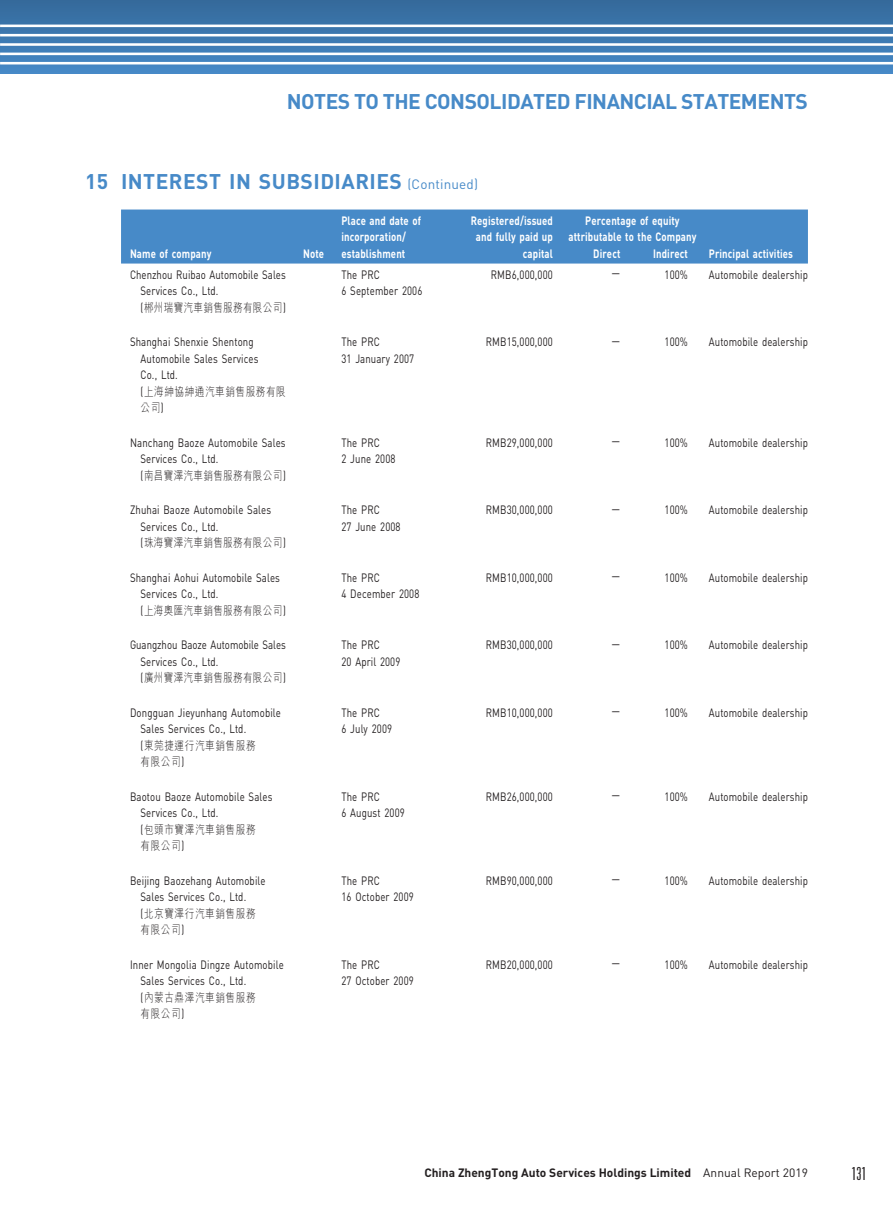
<style>
.page{position:relative;width:893px;height:1212px;background:#fff}
.page>*{position:absolute;margin:0;border:0;box-sizing:border-box;transform-origin:0 0}
._03_H1{font:700 21px "DIN Pro";letter-spacing:-.025em;color:#478ac8}
._03_H1-2{font:700 21px "DIN Pro";letter-spacing:.02em;color:#478ac8}
.t1{font:300 ultra-condensed 18px "Univers LT Std";color:#231f20}
._15_Table_Stub{font:12px/16.5px "DIN Pro";letter-spacing:.01em;color:#231f20;scale:.8 1}
._29_Table_Stub__Note{font:12px/16.5px "DIN Pro";letter-spacing:.01em;color:#231f20;scale:.8 1}
._01_Body_Text{font:12px "DIN Pro";letter-spacing:.01em;color:#231f20;scale:.8 1}
._01_Body_Text-2{font:700 12px/16.5px "DIN Pro";letter-spacing:.01em;color:#fff;text-align:right;scale:.8 1}
._29_Table_Stub__Note-2{font:700 12px "DIN Pro";letter-spacing:.01em;color:#fff;scale:.8 1}
.t2{font:700 12px "DIN Pro";color:#231f20}
._15_Table_Stub-2{font:700 12px "DIN Pro";letter-spacing:.01em;color:#fff;scale:.8 1}
.s1{font-weight:400;font-size:13.5px}
.s2{font-family:"M Hei HK";font-weight:300}
.s3{font-weight:400}
</style>
<div class="page">
<svg style="left:0;top:0;width:893px;height:74px;background:#4078ad"></svg>
<img style="left:0;top:27px;width:893px;height:35px">
<hr style="left:0;top:25px;width:893px;height:2px;background:#fff">
<hr style="left:0;top:34px;width:893px;height:2px;background:#fff">
<hr style="left:0;top:43px;width:893px;height:3px;background:#fff">
<hr style="left:0;top:53px;width:893px;height:2px;background:#fff">
<hr style="left:0;top:62px;width:893px;height:2px;background:#fff">
<div style="left:121px;top:209px;width:687px;height:55px;background:#478ac8"></div>
<h1 class="_03_H1" style="left:287px;top:87px;width:523px">NOTES TO THE CONSOLIDATED FINANCIAL STATEMENTS</h1>
<p class="_03_H1-2" style="left:85px;top:167px;width:395px">15 INTEREST IN SUBSIDIARIES <span class="s1">(Continued)</span></p>
<p class="_15_Table_Stub-2" style="left:130px;top:245px;width:103px">Name of company</p>
<p class="_01_Body_Text-2" style="left:303px;top:244px;width:28px">Note</p>
<p class="_29_Table_Stub__Note-2" style="left:341px;top:212px;width:101px">Place and date of</p>
<p class="_29_Table_Stub__Note-2" style="left:341px;top:228px;width:82px">incorporation/</p>
<p class="_29_Table_Stub__Note-2" style="left:341px;top:245px;width:81px">establishment</p>
<p class="_01_Body_Text-2" style="left:471px;top:211px;width:104px">Registered/issued and fully paid up capital</p>
<p class="_01_Body_Text-2" style="left:568px;top:211px;width:162px;text-align:center">Percentage of equity attributable to the Company</p>
<p class="_01_Body_Text-2" style="left:593px;top:244px;width:35px">Direct</p>
<p class="_01_Body_Text-2" style="left:653px;top:244px;width:45px">Indirect</p>
<p class="_29_Table_Stub__Note-2" style="left:709px;top:245px;width:107px">Principal activities</p>
<p class="_15_Table_Stub" style="left:141px;top:265px;width:183px;text-indent:-10px">Chenzhou Ruibao Automobile Sales<br>Services Co., Ltd.<br>(<span class="s2">郴州瑞寶汽車銷售服務有限公司</span>)</p>
<p class="_29_Table_Stub__Note" style="left:341px;top:265px;width:103px">The PRC<br>6 September 2006</p>
<p class="_01_Body_Text" style="left:491px;top:266px;width:79px">RMB6,000,000</p>
<p class="_01_Body_Text" style="left:612px;top:265px;width:12px">—</p>
<p class="_01_Body_Text" style="left:664px;top:266px;width:31px">100%</p>
<p class="_29_Table_Stub__Note" style="left:709px;top:265px;width:125px">Automobile dealership</p>
<p class="_15_Table_Stub" style="left:141px;top:333px;width:183px;text-indent:-10px">Shanghai Shenxie Shentong<br>Automobile Sales Services<br>Co., Ltd.<br>(<span class="s2">上海紳協紳通汽車銷售服務有限公司</span>)</p>
<p class="_29_Table_Stub__Note" style="left:341px;top:333px;width:93px">The PRC<br>31 January 2007</p>
<p class="_01_Body_Text" style="left:486px;top:333px;width:85px">RMB15,000,000</p>
<p class="_01_Body_Text" style="left:612px;top:332px;width:12px">—</p>
<p class="_01_Body_Text" style="left:664px;top:333px;width:31px">100%</p>
<p class="_29_Table_Stub__Note" style="left:709px;top:333px;width:125px">Automobile dealership</p>
<p class="_15_Table_Stub" style="left:141px;top:433px;width:183px;text-indent:-10px">Nanchang Baoze Automobile Sales<br>Services Co., Ltd.<br>(<span class="s2">南昌寶澤汽車銷售服務有限公司</span>)</p>
<p class="_29_Table_Stub__Note" style="left:341px;top:433px;width:69px">The PRC<br>2 June 2008</p>
<p class="_01_Body_Text" style="left:486px;top:434px;width:85px">RMB29,000,000</p>
<p class="_01_Body_Text" style="left:612px;top:433px;width:12px">—</p>
<p class="_01_Body_Text" style="left:664px;top:434px;width:31px">100%</p>
<p class="_29_Table_Stub__Note" style="left:709px;top:433px;width:125px">Automobile dealership</p>
<p class="_15_Table_Stub" style="left:141px;top:501px;width:183px;text-indent:-10px">Zhuhai Baoze Automobile Sales<br>Services Co., Ltd.<br>(<span class="s2">珠海寶澤汽車銷售服務有限公司</span>)</p>
<p class="_29_Table_Stub__Note" style="left:341px;top:501px;width:76px">The PRC<br>27 June 2008</p>
<p class="_01_Body_Text" style="left:486px;top:501px;width:85px">RMB30,000,000</p>
<p class="_01_Body_Text" style="left:612px;top:500px;width:12px">—</p>
<p class="_01_Body_Text" style="left:664px;top:501px;width:31px">100%</p>
<p class="_29_Table_Stub__Note" style="left:709px;top:501px;width:125px">Automobile dealership</p>
<p class="_15_Table_Stub" style="left:141px;top:568px;width:183px;text-indent:-10px">Shanghai Aohui Automobile Sales<br>Services Co., Ltd.<br>(<span class="s2">上海奧匯汽車銷售服務有限公司</span>)</p>
<p class="_29_Table_Stub__Note" style="left:341px;top:568px;width:99px">The PRC<br>4 December 2008</p>
<p class="_01_Body_Text" style="left:486px;top:569px;width:85px">RMB10,000,000</p>
<p class="_01_Body_Text" style="left:612px;top:568px;width:12px">—</p>
<p class="_01_Body_Text" style="left:664px;top:569px;width:31px">100%</p>
<p class="_29_Table_Stub__Note" style="left:709px;top:568px;width:125px">Automobile dealership</p>
<p class="_15_Table_Stub" style="left:141px;top:636px;width:183px;text-indent:-10px">Guangzhou Baoze Automobile Sales<br>Services Co., Ltd.<br>(<span class="s2">廣州寶澤汽車銷售服務有限公司</span>)</p>
<p class="_29_Table_Stub__Note" style="left:341px;top:636px;width:75px">The PRC<br>20 April 2009</p>
<p class="_01_Body_Text" style="left:486px;top:636px;width:85px">RMB30,000,000</p>
<p class="_01_Body_Text" style="left:612px;top:635px;width:12px">—</p>
<p class="_01_Body_Text" style="left:664px;top:636px;width:31px">100%</p>
<p class="_29_Table_Stub__Note" style="left:709px;top:636px;width:125px">Automobile dealership</p>
<p class="_15_Table_Stub" style="left:141px;top:703px;width:177px;text-indent:-10px">Dongguan Jieyunhang Automobile<br>Sales Services Co., Ltd.<br>(<span class="s2">東莞捷運行汽車銷售服務<br>有限公司</span>)</p>
<p class="_29_Table_Stub__Note" style="left:341px;top:703px;width:65px">The PRC<br>6 July 2009</p>
<p class="_01_Body_Text" style="left:486px;top:704px;width:85px">RMB10,000,000</p>
<p class="_01_Body_Text" style="left:612px;top:703px;width:12px">—</p>
<p class="_01_Body_Text" style="left:664px;top:704px;width:31px">100%</p>
<p class="_29_Table_Stub__Note" style="left:709px;top:703px;width:125px">Automobile dealership</p>
<p class="_15_Table_Stub" style="left:141px;top:787px;width:166px;text-indent:-10px">Baotou Baoze Automobile Sales<br>Services Co., Ltd.<br>(<span class="s2">包頭市寶澤汽車銷售服務<br>有限公司</span>)</p>
<p class="_29_Table_Stub__Note" style="left:341px;top:787px;width:81px">The PRC<br>6 August 2009</p>
<p class="_01_Body_Text" style="left:486px;top:788px;width:85px">RMB26,000,000</p>
<p class="_01_Body_Text" style="left:612px;top:787px;width:12px">—</p>
<p class="_01_Body_Text" style="left:664px;top:788px;width:31px">100%</p>
<p class="_29_Table_Stub__Note" style="left:709px;top:787px;width:125px">Automobile dealership</p>
<p class="_15_Table_Stub" style="left:141px;top:871px;width:158px;text-indent:-10px">Beijing Baozehang Automobile<br>Sales Services Co., Ltd.<br>(<span class="s2">北京寶澤行汽車銷售服務有限公司</span>)</p>
<p class="_29_Table_Stub__Note" style="left:341px;top:871px;width:92px">The PRC<br>16 October 2009</p>
<p class="_01_Body_Text" style="left:486px;top:872px;width:85px">RMB90,000,000</p>
<p class="_01_Body_Text" style="left:612px;top:871px;width:12px">—</p>
<p class="_01_Body_Text" style="left:664px;top:872px;width:31px">100%</p>
<p class="_29_Table_Stub__Note" style="left:709px;top:871px;width:125px">Automobile dealership</p>
<p class="_15_Table_Stub" style="left:141px;top:955px;width:180px;text-indent:-10px">Inner Mongolia Dingze Automobile<br>Sales Services Co., Ltd.<br>(<span class="s2">內蒙古鼎澤汽車銷售服務<br>有限公司</span>)</p>
<p class="_29_Table_Stub__Note" style="left:341px;top:955px;width:92px">The PRC<br>27 October 2009</p>
<p class="_01_Body_Text" style="left:486px;top:956px;width:85px">RMB20,000,000</p>
<p class="_01_Body_Text" style="left:612px;top:955px;width:12px">—</p>
<p class="_01_Body_Text" style="left:664px;top:956px;width:31px">100%</p>
<p class="_29_Table_Stub__Note" style="left:709px;top:955px;width:125px">Automobile dealership</p>
<p class="t2" style="left:424px;top:1164px;width:385px">China ZhengTong Auto Services Holdings Limited <span class="s3">Annual Report 2019</span></p>
<h2 class="t1" style="left:851px;top:1164px;width:16px">131</h2>
</div>
